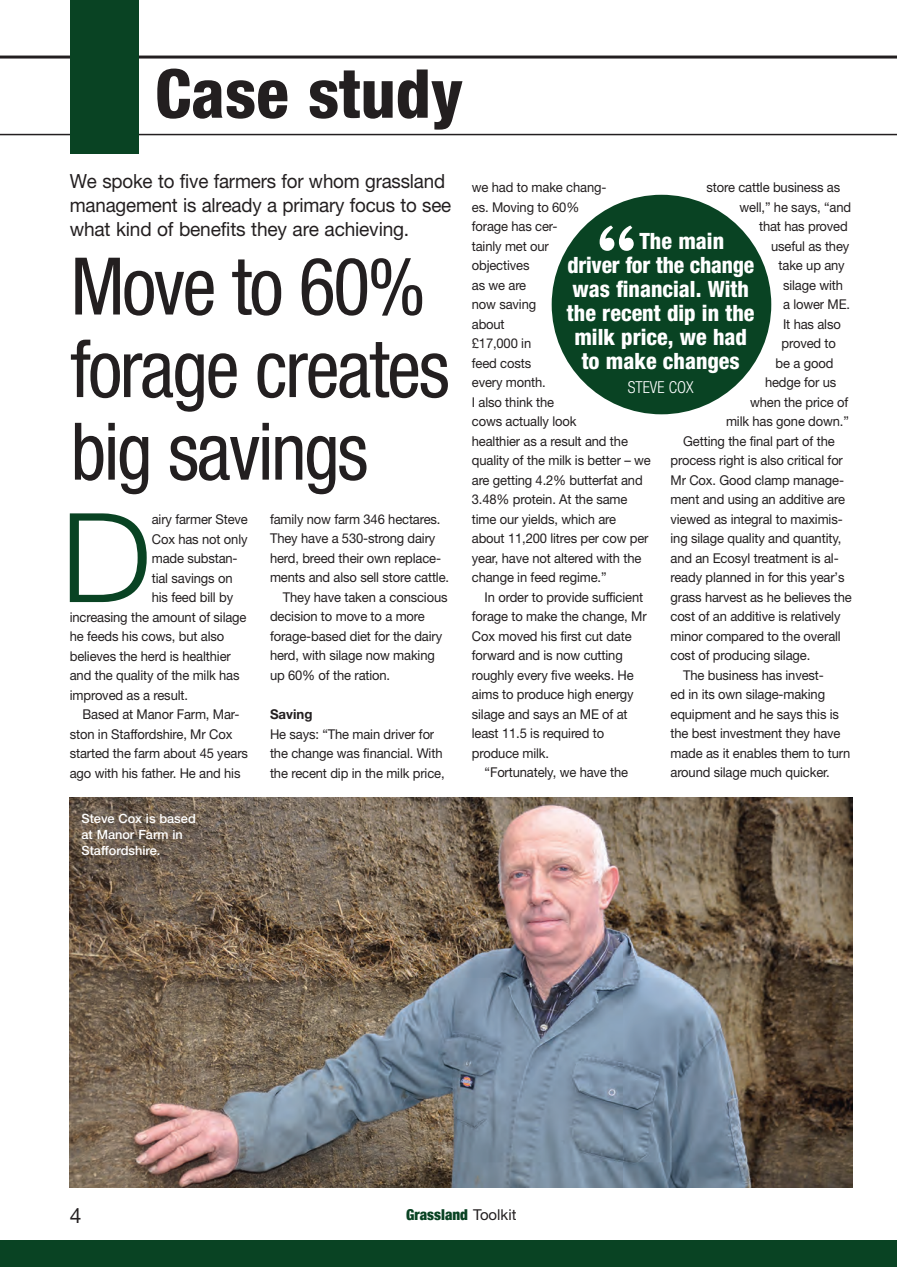
<style>
.page{position:relative;width:897px;height:1267px;background:#fff}
.page>*{position:absolute;margin:0;border:0;box-sizing:border-box;transform-origin:0 0}
.Drop_cap{font:300 124.05px "Helvetica Neue";color:#094323;scale:1.08 1}
.Standfirst{font:800 81px "Expresso Text";color:#fff}
.Heading_bold__48pt{font:condensed 79.5px/82.5px "Helvetica Neue";letter-spacing:-.03em;color:#231f20;scale:.96 1}
.Standfirst-2{font:800 condensed 67.5px "Helvetica Neue";color:#231f20}
.Standfirst-3{font:800 condensed 22.5px/24px "Helvetica Neue";color:#fff;text-align:center;scale:.96 1}
.Standfirst-4{font:800 condensed 22.5px "Helvetica Neue";color:#fff}
.Page_no{font:21px "Helvetica Neue";color:#231f20}
.Standfirst-5{font:19.5px/24px "Helvetica Neue";letter-spacing:-.01em;color:#231f20;scale:.96 1}
.Standfirst-6{font:300 condensed 16.5px "Helvetica Neue";color:#fff}
.Standfirst-7{font:900 condensed 15px "Helvetica Neue";color:#094323}
.Body_text_indent{font:13.5px/19.5px "Helvetica Neue";letter-spacing:-.01em;color:#231f20;scale:.96 1}
.Drop_cap-2{font:13.5px "Helvetica Neue";letter-spacing:-.01em;color:#231f20;scale:.96 1}
.Body_text_indent-2{font:700 13.5px "Helvetica Neue";color:#231f20}
.Caption{font:500 12.75px/15.8px "Helvetica Neue";color:#fff}
.s1{font-weight:400;font-stretch:normal;color:#231f20}
</style>
<div class="page">
<hr style="left:0;top:56px;width:896px;height:3px;background:#231f20">
<hr style="left:0;top:134px;width:896px;height:1px;background:#231f20">
<div style="left:70px;top:0;width:69px;height:153px;background:#094323"></div>
<div style="left:0;top:1240px;width:896px;height:26px;background:#094323"></div>
<img style="left:70px;top:797px;width:782px;height:390px">
<div style="left:551px;top:195px;width:220px;height:219px;background:#094323;border-radius:50%"></div>
<p class="Standfirst-2" style="left:155px;top:52px;width:310px">Case study</p>
<p class="Standfirst-5" style="left:70px;top:169px;width:399px">We spoke to five farmers for whom grassland management is already a primary focus to see what kind of benefits they are achieving.</p>
<p class="Heading_bold__48pt" style="left:71px;top:244px;width:396px">Move to 60% forage creates big savings</p>
<p class="Drop_cap" style="left:60px;top:482px;width:86px">D</p>
<p class="Drop_cap-2" style="left:152px;top:511px;width:102px">airy farmer Steve</p>
<p class="Body_text_indent" style="left:270px;top:509px;width:188px">family now farm 346 hectares.<br>They have a 530-strong dairy herd, breed their own replace&shy;ments and also sell store cattle.</p>
<p class="Body_text_indent" style="left:270px;top:587px;width:186px;text-indent:13px">They have taken a conscious decision to move to a more forage-based diet for the dairy herd, with silage now making up 60% of the ration.</p>
<p class="Body_text_indent-2" style="left:270px;top:706px;width:44px">Saving</p>
<p class="Body_text_indent" style="left:270px;top:724px;width:183px">He says: “The main driver for the change was financial. With the recent dip in the milk price,</p>
<p class="Drop_cap-2" style="left:152px;top:530px;width:101px">Cox has not only</p>
<p class="Drop_cap-2" style="left:152px;top:550px;width:91px">made substan-</p>
<p class="Drop_cap-2" style="left:152px;top:569px;width:86px">tial savings on</p>
<p class="Drop_cap-2" style="left:152px;top:589px;width:86px">his feed bill by</p>
<p class="Drop_cap-2" style="left:70px;top:608px;width:185px">increasing the amount of silage</p>
<p class="Drop_cap-2" style="left:70px;top:628px;width:162px">he feeds his cows, but also</p>
<p class="Drop_cap-2" style="left:70px;top:647px;width:169px">believes the herd is healthier</p>
<p class="Drop_cap-2" style="left:70px;top:667px;width:178px">and the quality of the milk has</p>
<p class="Drop_cap-2" style="left:70px;top:686px;width:125px">improved as a result.</p>
<p class="Body_text_indent" style="left:70px;top:704px;width:187px;text-indent:13px">Based at Manor Farm, Mar&shy;ston in Staffordshire, Mr Cox started the farm about 45 years ago with his father. He and his</p>
<p class="Caption" style="left:81px;top:810px;width:116px">Steve Cox is based at Manor Farm in<br>Staffordshire.</p>
<p class="Body_text_indent" style="left:706px;top:177px;width:141px">store cattle business as</p>
<p class="Body_text_indent" style="left:739px;top:197px;width:118px">well,” he says, “and</p>
<p class="Body_text_indent" style="left:759px;top:216px;width:94px">that has proved</p>
<p class="Body_text_indent" style="left:771px;top:236px;width:83px">useful as they</p>
<p class="Body_text_indent" style="left:778px;top:255px;width:70px">take up any</p>
<p class="Body_text_indent" style="left:783px;top:275px;width:64px">silage with</p>
<p class="Body_text_indent" style="left:783px;top:294px;width:71px">a lower ME.</p>
<p class="Body_text_indent" style="left:783px;top:314px;width:62px">It has also</p>
<p class="Body_text_indent" style="left:781px;top:333px;width:58px">proved to</p>
<p class="Body_text_indent" style="left:775px;top:353px;width:62px">be a good</p>
<p class="Body_text_indent" style="left:765px;top:372px;width:76px">hedge for us</p>
<p class="Body_text_indent" style="left:750px;top:392px;width:104px">when the price of</p>
<p class="Body_text_indent" style="left:726px;top:411px;width:129px">milk has gone down.”</p>
<p class="Body_text_indent" style="left:670px;top:431px;width:190px;text-indent:13px">Getting the final part of the process right is also critical for<br>Mr Cox. Good clamp manage&shy;ment and using an additive are viewed as integral to maximis&shy;ing silage quality and quantity, and an Ecosyl treatment is al&shy;ready planned in for this year’s grass harvest as he believes the cost of an additive is relatively minor compared to the overall cost of producing silage.</p>
<p class="Body_text_indent" style="left:670px;top:665px;width:189px;text-indent:13px">The business has invest-<br>ed in its own silage-making equipment and he says this is the best investment they have made as it enables them to turn around silage much quicker.</p>
<p class="Body_text_indent" style="left:472px;top:177px;width:188px">we had to make chang-<br>es. Moving to 60%<br>forage has cer-<br>tainly met our<br>objectives<br>as we are<br>now saving<br>about<br>£17,000 in<br>feed costs<br>every month.<br>I also think the<br>cows actually look<br>healthier as a result and the quality of the milk is better – we are getting 4.2% butterfat and<br>3.48% protein. At the same time our yields, which are about 11,200 litres per cow per year, have not altered with the change in feed regime.”</p>
<p class="Body_text_indent" style="left:472px;top:587px;width:184px;text-indent:13px">In order to provide sufficient forage to make the change, Mr<br>Cox moved his first cut date forward and is now cutting roughly every five weeks. He aims to produce high energy silage and says an ME of at least 11.5 is required to produce milk.</p>
<p class="Body_text_indent" style="left:484px;top:762px;width:151px">“Fortunately, we have the</p>
<p class="Standfirst" style="left:597px;top:210px;width:40px">“</p>
<p class="Standfirst-4" style="left:639px;top:227px;width:86px">The main</p>
<p class="Standfirst-3" style="left:567px;top:253px;width:197px">driver for the change was financial. With the recent dip in the milk price, we had to make changes</p>
<p class="Standfirst-6" style="left:627px;top:378px;width:67px">STEVE COX</p>
<p class="Page_no" style="left:70px;top:1202px;width:13px">4</p>
<p class="Standfirst-7" style="left:406px;top:1202px;width:112px">Grassland <span class="s1">Toolkit</span></p>
</div>
